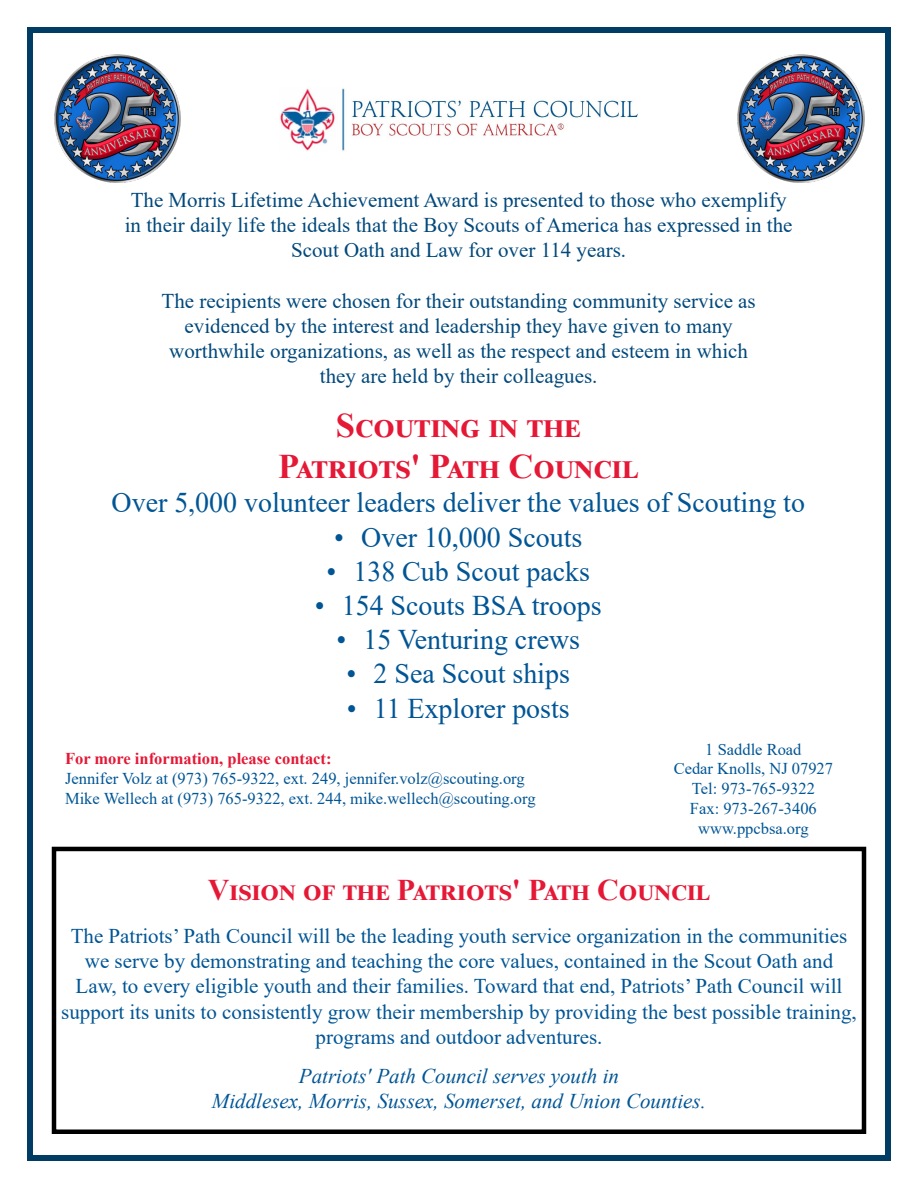
<style>
.page{position:relative;width:918px;height:1188px;background:#fff}
.page>*{position:absolute;margin:0;border:0;box-sizing:border-box;transform-origin:0 0}
.t1{font:700 34.5px "Times New Roman";color:#e51836}
.t2{font:700 30px "Times New Roman";color:#e51836}
.t3{font:28.5px "Times New Roman";color:#005595}
.t4{font:21px/25.2px "Times New Roman";color:#00487b;text-align:center}
.t5{font:21px/25.2px "Times New Roman";color:#005595;text-align:center}
.t6{font:italic 21px/25.2px "Times New Roman";color:#005595;text-align:center}
.t7{font:16.5px/19.8px "Times New Roman";color:#005595}
.s1{font-weight:700;color:#e51836}
</style>
<div class="page">
<div style="left:27px;top:27px;width:864px;height:1134px;border:6px solid #013c64"></div>
<div style="left:52px;top:847px;width:814px;height:287px;border:4px solid #000"></div>
<img style="left:280px;top:88px;width:358px;height:63px">
<img style="left:54px;top:54px;width:127px;height:129px">
<img style="left:737px;top:54px;width:128px;height:129px">
<p class="t4" style="left:125px;top:187px;width:669px">The Morris Lifetime Achievement Award is presented to those who exemplify in their daily life the ideals that the Boy Scouts of America has expressed in the<br>Scout Oath and Law for over 114 years.</p>
<p class="t4" style="left:162px;top:287px;width:596px">The recipients were chosen for their outstanding community service as evidenced by the interest and leadership they have given to many</p>
<p class="t4" style="left:169px;top:338px;width:580px">worthwhile organizations, as well as the respect and esteem in which</p>
<p class="t4" style="left:320px;top:363px;width:279px">they are held by their colleagues.</p>
<p class="t1" style="left:336px;top:400px;width:245px">Scouting in the</p>
<p class="t1" style="left:278px;top:442px;width:355px">Patriots' Path Council</p>
<p class="t3" style="left:112px;top:483px;width:695px">Over 5,000 volunteer leaders deliver the values of Scouting to</p>
<p class="t3" style="left:334px;top:517px;width:250px">• Over 10,000 Scouts</p>
<p class="t3" style="left:326px;top:551px;width:265px">• 138 Cub Scout packs</p>
<p class="t3" style="left:315px;top:585px;width:288px">• 154 Scouts BSA troops</p>
<p class="t3" style="left:336px;top:619px;width:245px">• 15 Venturing crews</p>
<p class="t3" style="left:347px;top:654px;width:225px">• 2 Sea Scout ships</p>
<p class="t3" style="left:347px;top:688px;width:225px">• 11 Explorer posts</p>
<p class="t7" style="left:705px;top:739px;width:98px">1 Saddle Road</p>
<p class="t7" style="left:674px;top:759px;width:161px">Cedar Knolls, NJ 07927</p>
<p class="t7" style="left:692px;top:778px;width:125px">Tel: 973-765-9322</p>
<p class="t7" style="left:690px;top:798px;width:128px">Fax: 973-267-3406</p>
<p class="t7" style="left:698px;top:818px;width:112px">www.ppcbsa.org</p>
<p class="t7" style="left:65px;top:748px;width:461px"><span class="s1">For more information, please contact:<br></span>Jennifer Volz at (973) 765-9322, ext. 249, jennifer.volz@scouting.org</p>
<p class="t7" style="left:65px;top:788px;width:472px">Mike Wellech at (973) 765-9322, ext. 244, mike.wellech@scouting.org</p>
<p class="t2" style="left:208px;top:869px;width:498px">Vision of the Patriots' Path Council</p>
<p class="t5" style="left:61px;top:923px;width:797px">The Patriots’ Path Council will be the leading youth service organization in the communities we serve by demonstrating and teaching the core values, contained in the Scout Oath and<br>Law, to every eligible youth and their families. Toward that end, Patriots’ Path Council will support its units to consistently grow their membership by providing the best possible training, programs and outdoor adventures.</p>
<p class="t6" style="left:212px;top:1062px;width:496px">Patriots' Path Council serves youth in<br>Middlesex, Morris, Sussex, Somerset, and Union Counties.</p>
</div>
